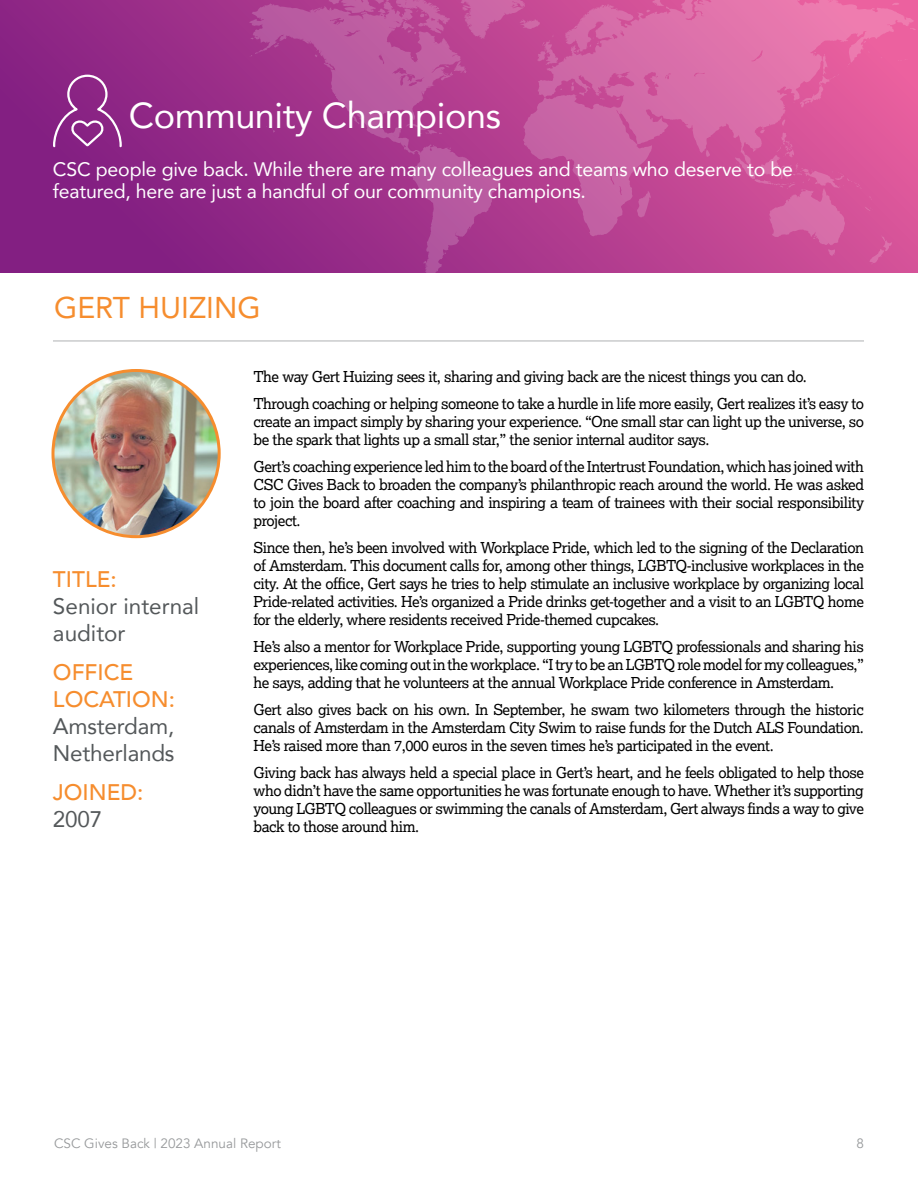
<style>
.page{position:relative;width:918px;height:1188px;background:#fff}
.page>*{position:absolute;margin:0;border:0;box-sizing:border-box;transform-origin:0 0}
.t1{font:36px "Avenir";letter-spacing:-.01em;color:#fff}
.t2{font:30px "Avenir";color:#f68d2e}
.t3{font:22.5px/27px "Avenir";letter-spacing:-.01em;color:#54585a}
.t4{font:500 22.5px/27px "Avenir";color:#f68d2e}
.t5{font:19.5px/22.5px "Avenir";letter-spacing:-.01em;color:#fff}
.t6{font:15px/18px "Lexia";letter-spacing:-.03em;color:#000;text-align:justify}
.t7{font:13.5px "Avenir";color:#97999b}
</style>
<div class="page">
<svg style="left:0;top:0;width:918px;height:273px;background:#952a87"></svg>
<svg style="left:522px;top:0;width:392px;height:236px;background:#d25fa0"></svg>
<svg style="left:793px;top:52px;width:46px;height:56px;background:#e265a2"></svg>
<svg style="left:706px;top:149px;width:4px;height:8px"></svg>
<svg style="left:735px;top:119px;width:157px;height:146px;background:#d3569b"></svg>
<svg style="left:637px;top:191px;width:14px;height:27px"></svg>
<svg style="left:249px;top:1px;width:251px;height:272px;background:#a5398e"></svg>
<svg style="left:266px;top:126px;width:9px;height:7px"></svg>
<svg style="left:274px;top:43px;width:5px;height:5px"></svg>
<svg style="left:249px;top:52px;width:9px;height:5px"></svg>
<svg style="left:315px;top:0;width:243px;height:76px;background:#be519a"></svg>
<svg style="left:52px;top:74px;width:71px;height:75px;background:#973c92"></svg>
<hr style="left:53px;top:340px;width:811px;height:2px;background:#cacbcc">
<img style="left:53px;top:370px;width:166px;height:167px;border-radius:83px">
<h1 class="t1" style="left:129px;top:86px;width:374px">Community Champions</h1>
<h3 class="t5" style="left:53px;top:157px;width:741px">CSC people give back. While there are many colleagues and teams who deserve to be featured, here are just a handful of our community champions.</h3>
<h2 class="t2" style="left:54px;top:283px;width:208px">GERT HUIZING</h2>
<h3 class="t4" style="left:53px;top:564px;width:65px">TITLE:</h3>
<h3 class="t3" style="left:53px;top:592px;width:148px">Senior internal auditor</h3>
<h3 class="t4" style="left:53px;top:657px;width:124px">OFFICE<br>LOCATION:</h3>
<h3 class="t3" style="left:53px;top:712px;width:123px">Amsterdam,<br>Netherlands</h3>
<h3 class="t4" style="left:53px;top:777px;width:92px">JOINED:</h3>
<h3 class="t3" style="left:53px;top:805px;width:51px">2007</h3>
<p class="t6" style="left:254px;top:363px;width:612px;line-height:27px">The way Gert Huizing sees it, sharing and giving back are the nicest things you can do.<br>Through coaching or helping someone to take a hurdle in life more easily, Gert realizes it’s easy to</p>
<p class="t6" style="left:254px;top:412px;width:612px">create an impact simply by sharing your experience. “One small star can light up the universe, so be the spark that lights up a small star,” the senior internal auditor says.</p>
<p class="t6" style="left:254px;top:457px;width:612px">Gert’s coaching experience led him to the board of the Intertrust Foundation, which has joined with CSC Gives Back to broaden the company’s philanthropic reach around the world. He was asked to join the board after coaching and inspiring a team of trainees with their social responsibility project.</p>
<p class="t6" style="left:254px;top:538px;width:612px">Since then, he’s been involved with Workplace Pride, which led to the signing of the Declaration of Amsterdam. This document calls for, among other things, LGBTQ-inclusive workplaces in the city. At the office, Gert says he tries to help stimulate an inclusive workplace by organizing local Pride-related activities. He’s organized a Pride drinks get-together and a visit to an LGBTQ home for the elderly, where residents received Pride-themed cupcakes.</p>
<p class="t6" style="left:254px;top:637px;width:612px">He’s also a mentor for Workplace Pride, supporting young LGBTQ professionals and sharing his experiences, like coming out in the workplace. “I try to be an LGBTQ role model for my colleagues,” he says, adding that he volunteers at the annual Workplace Pride conference in Amsterdam.</p>
<p class="t6" style="left:254px;top:700px;width:612px">Gert also gives back on his own. In September, he swam two kilometers through the historic canals of Amsterdam in the Amsterdam City Swim to raise funds for the Dutch ALS Foundation.<br>He’s raised more than 7,000 euros in the seven times he’s participated in the event.</p>
<p class="t6" style="left:254px;top:763px;width:612px">Giving back has always held a special place in Gert’s heart, and he feels obligated to help those who didn’t have the same opportunities he was fortunate enough to have. Whether it’s supporting young LGBTQ colleagues or swimming the canals of Amsterdam, Gert always finds a way to give back to those around him.</p>
<p class="t7" style="left:54px;top:1135px;width:228px">CSC Gives Back | 2023 Annual Report</p>
<p class="t7" style="left:856px;top:1135px;width:9px">8</p>
</div>
